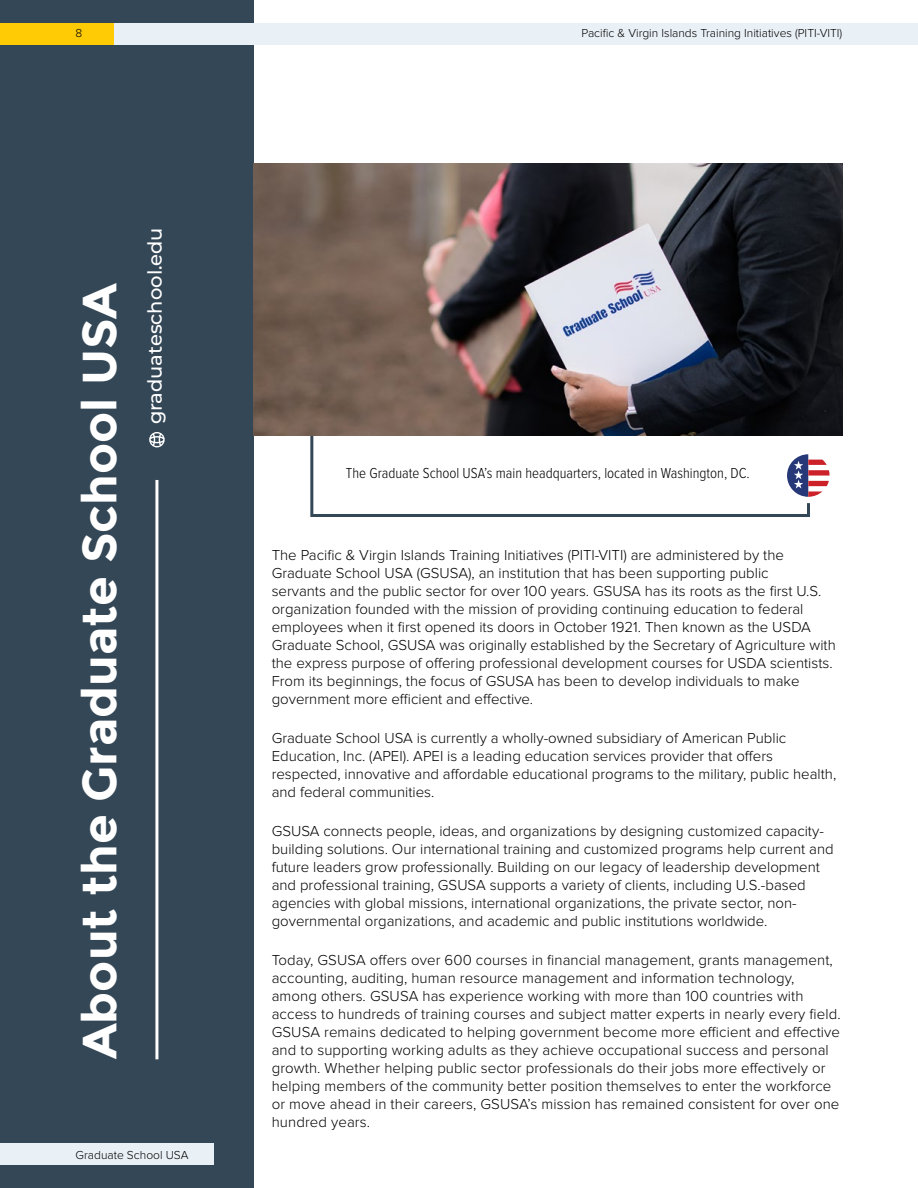
<style>
.page{position:relative;width:918px;height:1188px;background:#fff}
.page>*{position:absolute;margin:0;border:0;box-sizing:border-box;transform-origin:0 0}
.t1{font:700 48px "Montserrat";color:#fff}
.t2{font:500 19.5px "Montserrat";color:#fff}
.t3{font:300 15px/18px "Proxima Nova";color:#000}
.t4{font:300 15px "Proxima Nova Cond";color:#000}
.t5{font:300 12px "Proxima Nova";color:#000}
</style>
<div class="page">
<svg style="left:310px;top:436px;width:500px;height:81px"></svg>
<div style="left:0;top:0;width:254px;height:1188px;background:#344756"></div>
<img style="left:254px;top:163px;width:588px;height:273px">
<svg style="left:787px;top:454px;width:43px;height:43px"></svg>
<svg style="left:149px;top:432px;width:16px;height:15px"></svg>
<hr style="left:155px;top:480px;width:3px;height:579px;background:#fff">
<div style="left:0;top:23px;width:115px;height:21px;background:#ffcb05"></div>
<div style="left:115px;top:23px;width:803px;height:21px;background:#e9f0f6"></div>
<div style="left:0;top:1144px;width:214px;height:21px;background:#e9f0f6"></div>
<p class="t5" style="left:76px;top:28px;width:8px">8</p>
<p class="t5" style="left:581px;top:28px;width:262px">Pacific &amp; Virgin Islands Training Initiatives (PITI-VITI)</p>
<h1 class="t1" style="left:71px;top:1059px;width:778px;rotate:-90deg">About the Graduate School USA</h1>
<h2 class="t2" style="left:142px;top:424px;width:198px;rotate:-90deg">graduateschool.edu</h2>
<p class="t5" style="left:76px;top:1150px;width:114px">Graduate School USA</p>
<p class="t4" style="left:346px;top:467px;width:405px">The Graduate School USA’s main headquarters, located in Washington, DC.</p>
<p class="t3" style="left:272px;top:546px;width:566px">The Pacific &amp; Virgin Islands Training Initiatives (PITI-VITI) are administered by the Graduate School USA (GSUSA), an institution that has been supporting public<br>servants and the public sector for over 100 years. GSUSA has its roots as the first U.S. organization founded with the mission of providing continuing education to federal employees when it first opened its doors in October 1921. Then known as the USDA Graduate School, GSUSA was originally established by the Secretary of Agriculture with the express purpose of offering professional development courses for USDA scientists.<br>From its beginnings, the focus of GSUSA has been to develop individuals to make government more efficient and effective.</p>
<p class="t3" style="left:272px;top:730px;width:566px">Graduate School USA is currently a wholly-owned subsidiary of American Public Education, Inc. (APEI). APEI is a leading education services provider that offers respected, innovative and affordable educational programs to the military, public health, and federal communities.</p>
<p class="t3" style="left:272px;top:823px;width:564px">GSUSA connects people, ideas, and organizations by designing customized capacity&shy;building solutions. Our international training and customized programs help current and future leaders grow professionally. Building on our legacy of leadership development and professional training, GSUSA supports a variety of clients, including U.S.-based agencies with global missions, international organizations, the private sector, non&shy;governmental organizations, and academic and public institutions worldwide.</p>
<p class="t3" style="left:272px;top:952px;width:570px">Today, GSUSA offers over 600 courses in financial management, grants management, accounting, auditing, human resource management and information technology, among others. GSUSA has experience working with more than 100 countries with access to hundreds of training courses and subject matter experts in nearly every field.<br>GSUSA remains dedicated to helping government become more efficient and effective and to supporting working adults as they achieve occupational success and personal growth. Whether helping public sector professionals do their jobs more effectively or helping members of the community better position themselves to enter the workforce or move ahead in their careers, GSUSA’s mission has remained consistent for over one hundred years.</p>
</div>
